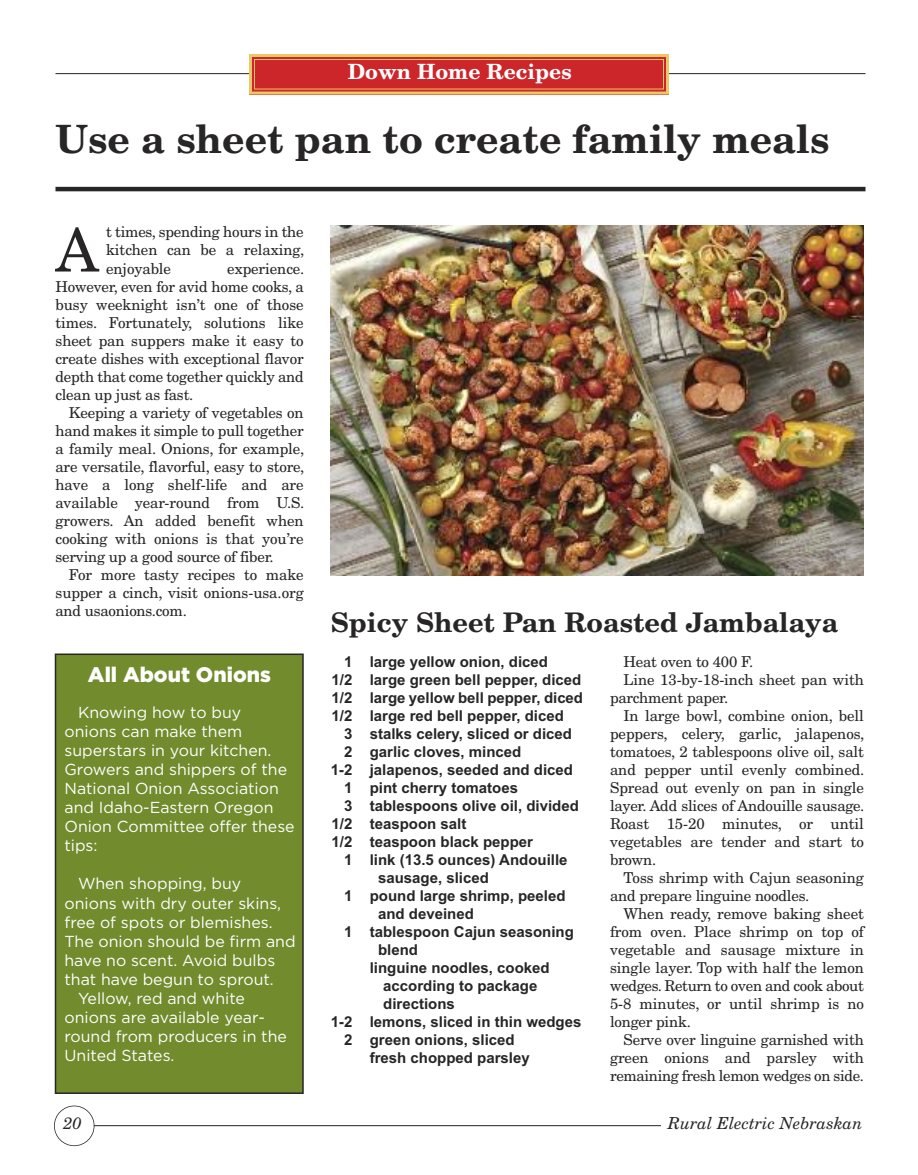
<style>
.page{position:relative;width:918px;height:1175px;background:#fff}
.page>*{position:absolute;margin:0;border:0;box-sizing:border-box;transform-origin:0 0}
.t1{font:60px "New Century Schlbk";color:#272526}
.t2{font:700 39px "New Century Schlbk";color:#272526}
.t3{font:700 27px "New Century Schlbk";color:#272526}
.t4{font:700 21px "New Century Schlbk";color:#fff}
.t5{font:900 21px "Gotham";color:#fff}
.t6{font:italic 16.5px "New Century Schlbk";color:#272526}
.t7{font:15.9px/19px "Gotham";color:#fff}
.t8{font:15px/18px "New Century Schlbk";letter-spacing:-.005em;color:#272526;text-align:justify}
.t9{font:700 15px/18px "Arial";color:#272526}
.t10{font:15px "New Century Schlbk";letter-spacing:-.025em;color:#272526}
</style>
<div class="page">
<div style="left:54px;top:1105px;width:40px;height:41px;border:2px solid #272526;border-radius:50%"></div>
<hr style="left:94px;top:1125px;width:648px;height:1px;background:#272526">
<div style="left:662px;top:1115px;width:202px;height:22px;background:#fff"></div>
<hr style="left:56px;top:73px;width:810px;height:1px;background:#272526">
<div style="left:249px;top:55px;width:420px;height:39px;background:#cc262a"></div>
<div style="left:249px;top:54px;width:420px;height:40px;border:3px solid #edc665"></div>
<div style="left:254px;top:59px;width:410px;height:30px;border:1px solid #edc665"></div>
<hr style="left:56px;top:187px;width:810px;height:4px;background:#272526">
<img style="left:330px;top:225px;width:534px;height:350px">
<div style="left:56px;top:655px;width:246px;height:437px;background:#718b2d"></div>
<div style="left:55px;top:653px;width:249px;height:441px;border:2px solid #272526"></div>
<h3 class="t4" style="left:348px;top:64px;width:225px">Down Home Recipes</h3>
<h2 class="t2" style="left:56px;top:125px;width:775px">Use a sheet pan to create family meals</h2>
<p class="t8" style="left:106px;top:225px;width:200px">t times, spending hours in the kitchen can be a relaxing, enjoyable</p>
<h1 class="t1" style="left:56px;top:228px;width:45px">A</h1>
<p class="t8" style="left:55px;top:261px;width:250px;text-indent:172px">experience.<br>However, even for avid home cooks, a busy weeknight isn’t one of those times. Fortunately, solutions like sheet pan suppers make it easy to create dishes with exceptional flavor depth that come together quickly and clean up just as fast.</p>
<p class="t8" style="left:55px;top:405px;width:250px;text-indent:14px">Keeping a variety of vegetables on hand makes it simple to pull together a family meal. Onions, for example, are versatile, flavorful, easy to store, have a long shelf-life and are available year-round from U.S. growers. An added benefit when cooking with onions is that you’re serving up a good source of fiber.</p>
<p class="t8" style="left:55px;top:567px;width:250px;text-indent:14px">For more tasty recipes to make supper a cinch, visit onions-usa.org and usaonions.com.</p>
<h3 class="t5" style="left:88px;top:667px;width:184px">All About Onions</h3>
<p class="t7" style="left:64px;top:704px;width:232px;text-indent:14px">Knowing how to buy onions can make them superstars in your kitchen.<br>Growers and shippers of the<br>National Onion Association and Idaho-Eastern Oregon<br>Onion Committee offer these tips:</p>
<p class="t7" style="left:78px;top:875px;width:165px">When shopping, buy</p>
<p class="t7" style="left:65px;top:894px;width:218px">onions with dry outer skins,</p>
<p class="t7" style="left:65px;top:913px;width:210px">free of spots or blemishes.</p>
<p class="t7" style="left:65px;top:932px;width:233px">The onion should be firm and</p>
<p class="t7" style="left:65px;top:952px;width:212px">have no scent. Avoid bulbs</p>
<p class="t7" style="left:65px;top:971px;width:211px">that have begun to sprout.</p>
<p class="t7" style="left:78px;top:990px;width:168px">Yellow, red and white</p>
<p class="t7" style="left:65px;top:1009px;width:202px">onions are available year-</p>
<p class="t7" style="left:65px;top:1028px;width:224px">round from producers in the</p>
<p class="t7" style="left:65px;top:1047px;width:112px">United States.</p>
<h3 class="t3" style="left:331px;top:612px;width:509px">Spicy Sheet Pan Roasted Jambalaya</h3>
<p class="t9" style="left:332px;top:653px;width:253px;text-indent:13px">1 large yellow onion, diced<br>1/2 large green bell pepper, diced<br>1/2 large yellow bell pepper, diced<br>1/2 large red bell pepper, diced</p>
<p class="t9" style="left:344px;top:725px;width:229px">3 stalks celery, sliced or diced</p>
<p class="t9" style="left:344px;top:743px;width:179px">2 garlic cloves, minced</p>
<p class="t9" style="left:331px;top:761px;width:244px">1-2 jalapenos, seeded and diced</p>
<p class="t9" style="left:344px;top:779px;width:175px">1 pint cherry tomatoes</p>
<p class="t9" style="left:344px;top:797px;width:236px">3 tablespoons olive oil, divided</p>
<p class="t9" style="left:332px;top:815px;width:136px">1/2 teaspoon salt</p>
<p class="t9" style="left:332px;top:833px;width:203px">1/2 teaspoon black pepper</p>
<p class="t9" style="left:344px;top:851px;width:225px">1 link (13.5 ounces) Andouille</p>
<p class="t9" style="left:378px;top:869px;width:112px">sausage, sliced</p>
<p class="t9" style="left:344px;top:887px;width:223px">1 pound large shrimp, peeled</p>
<p class="t9" style="left:378px;top:905px;width:97px">and deveined</p>
<p class="t9" style="left:344px;top:923px;width:231px">1 tablespoon Cajun seasoning</p>
<p class="t9" style="left:378px;top:941px;width:41px">blend</p>
<p class="t9" style="left:370px;top:959px;width:182px">linguine noodles, cooked</p>
<p class="t9" style="left:383px;top:977px;width:156px">according to package</p>
<p class="t9" style="left:383px;top:995px;width:73px">directions</p>
<p class="t9" style="left:331px;top:1013px;width:252px">1-2 lemons, sliced in thin wedges</p>
<p class="t9" style="left:344px;top:1031px;width:172px">2 green onions, sliced</p>
<p class="t9" style="left:370px;top:1049px;width:162px">fresh chopped parsley</p>
<p class="t8" style="left:624px;top:654px;width:131px">Heat oven to 400 F.</p>
<p class="t8" style="left:624px;top:672px;width:242px">Line 13-by-18-inch sheet pan with</p>
<p class="t8" style="left:610px;top:690px;width:120px">parchment paper.</p>
<p class="t8" style="left:624px;top:708px;width:242px">In large bowl, combine onion, bell</p>
<p class="t8" style="left:610px;top:726px;width:256px">peppers, celery, garlic, jalapenos,</p>
<p class="t8" style="left:610px;top:744px;width:255px">tomatoes, 2 tablespoons olive oil, salt</p>
<p class="t8" style="left:610px;top:762px;width:256px">and pepper until evenly combined.</p>
<p class="t8" style="left:610px;top:780px;width:255px">Spread out evenly on pan in single</p>
<p class="t8" style="left:610px;top:798px;width:256px">layer. Add slices of Andouille sausage.</p>
<p class="t8" style="left:610px;top:816px;width:255px">Roast 15-20 minutes, or until</p>
<p class="t8" style="left:610px;top:834px;width:255px">vegetables are tender and start to</p>
<p class="t8" style="left:610px;top:852px;width:48px">brown.</p>
<p class="t8" style="left:624px;top:870px;width:242px">Toss shrimp with Cajun seasoning</p>
<p class="t8" style="left:610px;top:888px;width:201px">and prepare linguine noodles.</p>
<p class="t8" style="left:624px;top:906px;width:242px">When ready, remove baking sheet</p>
<p class="t8" style="left:610px;top:924px;width:255px">from oven. Place shrimp on top of</p>
<p class="t8" style="left:610px;top:942px;width:255px">vegetable and sausage mixture in</p>
<p class="t8" style="left:610px;top:960px;width:255px">single layer. Top with half the lemon</p>
<p class="t8" style="left:610px;top:978px;width:255px">wedges. Return to oven and cook about</p>
<p class="t8" style="left:610px;top:996px;width:255px">5-8 minutes, or until shrimp is no</p>
<p class="t8" style="left:610px;top:1014px;width:82px">longer pink.</p>
<p class="t8" style="left:624px;top:1032px;width:242px">Serve over linguine garnished with</p>
<p class="t8" style="left:610px;top:1050px;width:255px">green onions and parsley with</p>
<p class="t10" style="left:610px;top:1070px;width:255px">remaining fresh lemon wedges on side.</p>
<p class="t6" style="left:63px;top:1117px;width:20px">20</p>
<p class="t6" style="left:668px;top:1117px;width:196px">Rural Electric Nebraskan</p>
</div>
